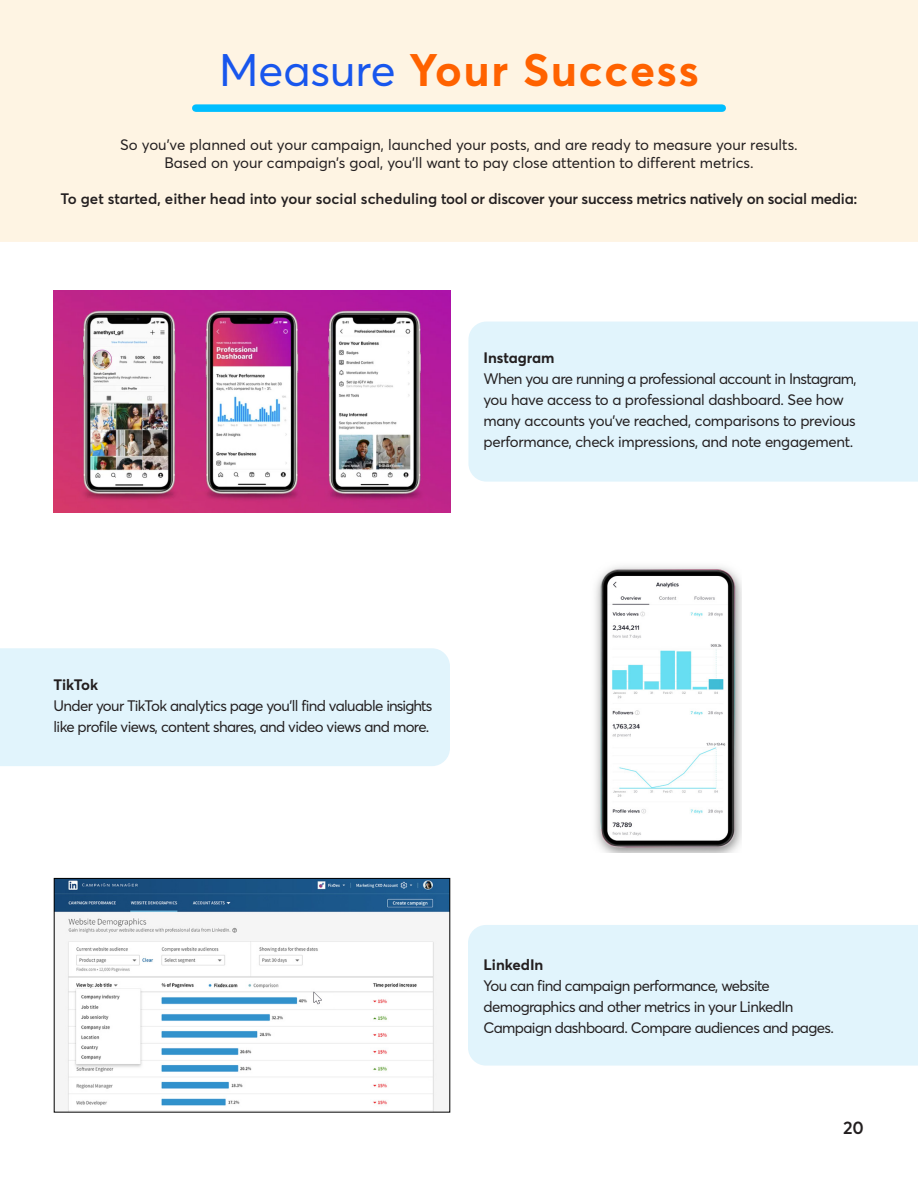
<style>
.page{position:relative;width:918px;height:1188px;background:#fff}
.page>*{position:absolute;margin:0;border:0;box-sizing:border-box;transform-origin:0 0}
.t1{font:700 45px "CT Sans";letter-spacing:.04em;color:#ff6200}
.t2{font:600 18px "CT Sans";color:#231f20}
.t3{font:15px/21px "CT Sans";letter-spacing:-.04em;color:#231f20}
.t4{font:15px/21px "CT Sans";letter-spacing:-.02em;color:#231f20}
.t5{font:15px/18px "CT Sans";color:#231f20;text-align:center}
.t6{font:600 15px "CT Sans";letter-spacing:-.02em;color:#231f20}
.t7{font:700 15px "CT Sans";color:#231f20}
.s1{font-weight:400;color:#1856ed}
</style>
<div class="page">
<div style="left:0;top:648px;width:450px;height:118px;background:#e1f4fc"></div>
<div style="left:468px;top:322px;width:450px;height:160px;background:#e1f4fc"></div>
<div style="left:468px;top:925px;width:450px;height:141px;background:#e1f4fc"></div>
<div style="left:0;top:0;width:918px;height:242px;background:#fef4e3"></div>
<img style="left:54px;top:291px;width:396px;height:221px">
<img style="left:56px;top:880px;width:392px;height:230px">
<div style="left:54px;top:878px;width:396px;height:234px;border:1px solid #000"></div>
<img style="left:595px;top:566px;width:147px;height:287px">
<div style="left:196px;top:104px;width:526px;height:8px;background:#00beff"></div>
<p class="t1" style="left:219px;top:38px;width:481px"><span class="s1">Measure</span> Your Success</p>
<p class="t5" style="left:120px;top:135px;width:679px">So you’ve planned out your campaign, launched your posts, and are ready to measure your results.<br>Based on your campaign’s goal, you’ll want to pay close attention to different metrics.</p>
<p class="t6" style="left:60px;top:188px;width:799px">To get started, either head into your social scheduling tool or discover your success metrics natively on social media:</p>
<p class="t7" style="left:483px;top:347px;width:73px">Instagram</p>
<p class="t4" style="left:483px;top:368px;width:375px">When you are running a professional account in Instagram, you have access to a professional dashboard. See how many accounts you’ve reached, comparisons to previous performance, check impressions, and note engagement.</p>
<p class="t7" style="left:54px;top:674px;width:46px">TikTok</p>
<p class="t3" style="left:54px;top:694px;width:380px">Under your TikTok analytics page you’ll find valuable insights like profile views, content shares, and video views and more.</p>
<p class="t7" style="left:483px;top:954px;width:61px">LinkedIn</p>
<p class="t3" style="left:483px;top:974px;width:352px">You can find campaign performance, website demographics and other metrics in your LinkedIn<br>Campaign dashboard. Compare audiences and pages.</p>
<p class="t2" style="left:843px;top:1115px;width:22px">20</p>
</div>
